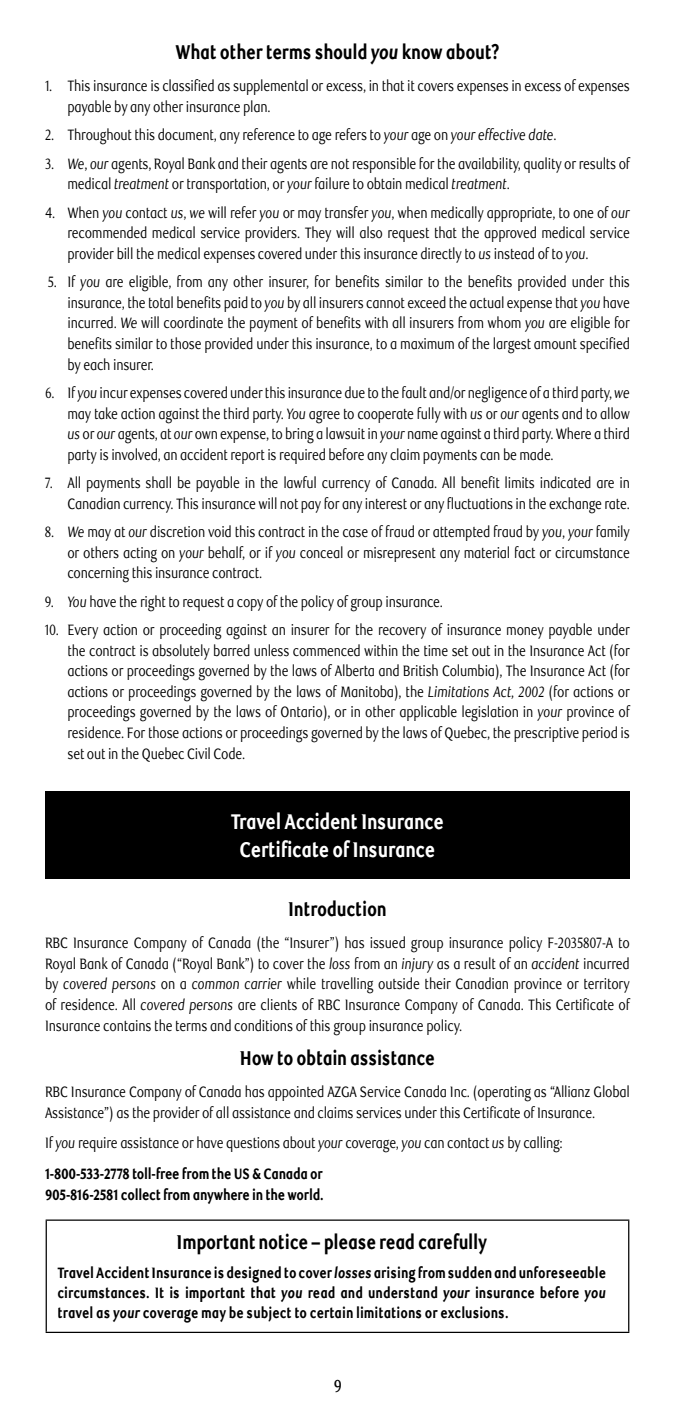
<style>
.page{position:relative;width:675px;height:1418px;background:#fff}
.page>*{position:absolute;margin:0;border:0;box-sizing:border-box;transform-origin:0 0}
.t1{font:800 21.25px/27.5px "RBC Text";letter-spacing:-.02em;color:#fff;text-align:center;scale:.8 1}
.t2{font:800 20px "RBC Text";letter-spacing:-.02em;color:#000;scale:.8 1}
.t3{font:500 17.5px "RBC Text";color:#000;scale:.8 1}
.t4{font:15px/20.5px "RBC Text";letter-spacing:-.02em;color:#000;text-align:justify;scale:.8 1}
.t5{font:800 15px/20px "RBC Text";color:#000;text-align:justify;scale:.8 1}
.t6{font:800 15px "RBC Text";letter-spacing:-.02em;color:#000;scale:.8 1}
.s1{font-style:italic}
.s2{font-weight:800}
</style>
<div class="page">
<div style="left:45px;top:791px;width:585px;height:88px;background:#000"></div>
<hr style="left:46px;top:1219px;width:583px;height:1px;background:#000">
<hr style="left:46px;top:1220px;width:1px;height:111px;background:#000">
<hr style="left:628px;top:1220px;width:1px;height:111px;background:#000">
<hr style="left:46px;top:1331px;width:583px;height:2px;background:#000">
<h2 class="t2" style="left:176px;top:40px;width:406px">What other terms should <span class="s1">you</span> know about?</h2>
<p class="t4" style="left:68px;top:76px;width:705px;text-indent:-22px">1. This insurance is classified as supplemental or excess, in that it covers expenses in excess of expenses payable by any other insurance plan.</p>
<p class="t4" style="left:45px;top:125px;width:639px">2. Throughout this document, any reference to age refers to <span class="s1">your</span> age on <span class="s1">your effective date</span>.</p>
<p class="t4" style="left:68px;top:154px;width:705px;text-indent:-22px">3. <span class="s1">We</span>, <span class="s1">our</span> agents, Royal Bank and their agents are not responsible for the availability, quality or results of medical <span class="s1">treatment</span> or transportation, or <span class="s1">your</span> failure to obtain medical <span class="s1">treatment</span>.</p>
<p class="t4" style="left:68px;top:202px;width:705px;text-indent:-23px">4. When <span class="s1">you</span> contact <span class="s1">us</span>, <span class="s1">we</span> will refer <span class="s1">you</span> or may transfer <span class="s1">you</span>, when medically appropriate, to one of <span class="s1">our </span>recommended medical service providers. They will also request that the approved medical service provider bill the medical expenses covered under this insurance directly to <span class="s1">us</span> instead of to <span class="s1">you</span>.</p>
<p class="t4" style="left:68px;top:272px;width:705px;text-indent:-20px">5. If <span class="s1">you</span> are eligible, from any other insurer, for benefits similar to the benefits provided under this insurance, the total benefits paid to <span class="s1">you</span> by all insurers cannot exceed the actual expense that <span class="s1">you</span> have incurred. <span class="s1">We</span> will coordinate the payment of benefits with all insurers from whom <span class="s1">you</span> are eligible for benefits similar to those provided under this insurance, to a maximum of the largest amount specified by each insurer.</p>
<p class="t4" style="left:67px;top:383px;width:705px;text-indent:-22px">6. If <span class="s1">you</span> incur expenses covered under this insurance due to the fault and/or negligence of a third party, <span class="s1">we </span>may take action against the third party. <span class="s1">You</span> agree to cooperate fully with <span class="s1">us</span> or <span class="s1">our</span> agents and to allow <span class="s1">us</span> or <span class="s1">our</span> agents, at <span class="s1">our</span> own expense, to bring a lawsuit in <span class="s1">your</span> name against a third party. Where a third party is involved, an accident report is required before any claim payments can be made.</p>
<p class="t4" style="left:45px;top:473px;width:733px;text-align:right">7. All payments shall be payable in the lawful currency of Canada. All benefit limits indicated are in<br>Canadian currency. This insurance will not pay for any interest or any fluctuations in the exchange rate.</p>
<p class="t4" style="left:67px;top:522px;width:705px;text-indent:-22px">8. <span class="s1">We</span> may at <span class="s1">our</span> discretion void this contract in the case of fraud or attempted fraud by <span class="s1">you</span>, <span class="s1">your</span> family or others acting on <span class="s1">your</span> behalf, or if <span class="s1">you</span> conceal or misrepresent any material fact or circumstance concerning this insurance contract.</p>
<p class="t4" style="left:45px;top:591px;width:497px">9. <span class="s1">You</span> have the right to request a copy of the policy of group insurance.</p>
<p class="t4" style="left:67px;top:620px;width:705px;text-indent:-23px">10. Every action or proceeding against an insurer for the recovery of insurance money payable under the contract is absolutely barred unless commenced within the time set out in the Insurance Act (for actions or proceedings governed by the laws of Alberta and British Columbia), The Insurance Act (for actions or proceedings governed by the laws of Manitoba), the <span class="s1">Limitations Act, 2002</span> (for actions or proceedings governed by the laws of Ontario), or in other applicable legislation in <span class="s1">your</span> province of residence. For those actions or proceedings governed by the laws of Quebec, the prescriptive period is set out in the Quebec Civil Code.</p>
<h1 class="t1" style="left:231px;top:808px;width:268px">Travel Accident Insurance<br>Certificate of Insurance</h1>
<h2 class="t2" style="left:288px;top:897px;width:125px">Introduction</h2>
<p class="t4" style="left:45px;top:933px;width:733px">RBC Insurance Company of Canada (the “Insurer”) has issued group insurance policy F-2035807-A to Royal Bank of Canada (“Royal Bank”) to cover the <span class="s1">loss</span> from an <span class="s1">injury</span> as a result of an <span class="s1">accident</span> incurred by <span class="s1">covered persons</span> on a <span class="s1">common carrier</span> while travelling outside their Canadian province or territory of residence. All <span class="s1">covered persons</span> are clients of RBC Insurance Company of Canada. This Certificate of Insurance contains the terms and conditions of this group insurance policy.</p>
<h2 class="t2" style="left:240px;top:1046px;width:245px">How to obtain assistance</h2>
<p class="t4" style="left:45px;top:1082px;width:733px">RBC Insurance Company of Canada has appointed AZGA Service Canada Inc. (operating as “Allianz Global<br>Assistance”) as the provider of all assistance and claims services under this Certificate of Insurance.</p>
<p class="t4" style="left:45px;top:1128px;width:649px;line-height:30.8px">If <span class="s1">you</span> require assistance or have questions about <span class="s1">your</span> coverage, <span class="s1">you</span> can contact <span class="s1">us</span> by calling:<br><span class="s2">1-800-533-2778 toll-free from the US &amp; Canada or</span></p>
<p class="t6" style="left:45px;top:1185px;width:350px">905-816-2581 collect from anywhere in the world.</p>
<h2 class="t2" style="left:177px;top:1230px;width:390px">Important notice – please read carefully</h2>
<p class="t5" style="left:58px;top:1263px;width:687px">Travel Accident Insurance is designed to cover <span class="s1">losses</span> arising from sudden and unforeseeable circumstances. It is important that <span class="s1">you</span> read and understand <span class="s1">your</span> insurance before <span class="s1">you </span>travel as <span class="s1">your</span> coverage may be subject to certain limitations or exclusions.</p>
<p class="t3" style="left:334px;top:1375px;width:12px">9</p>
</div>
